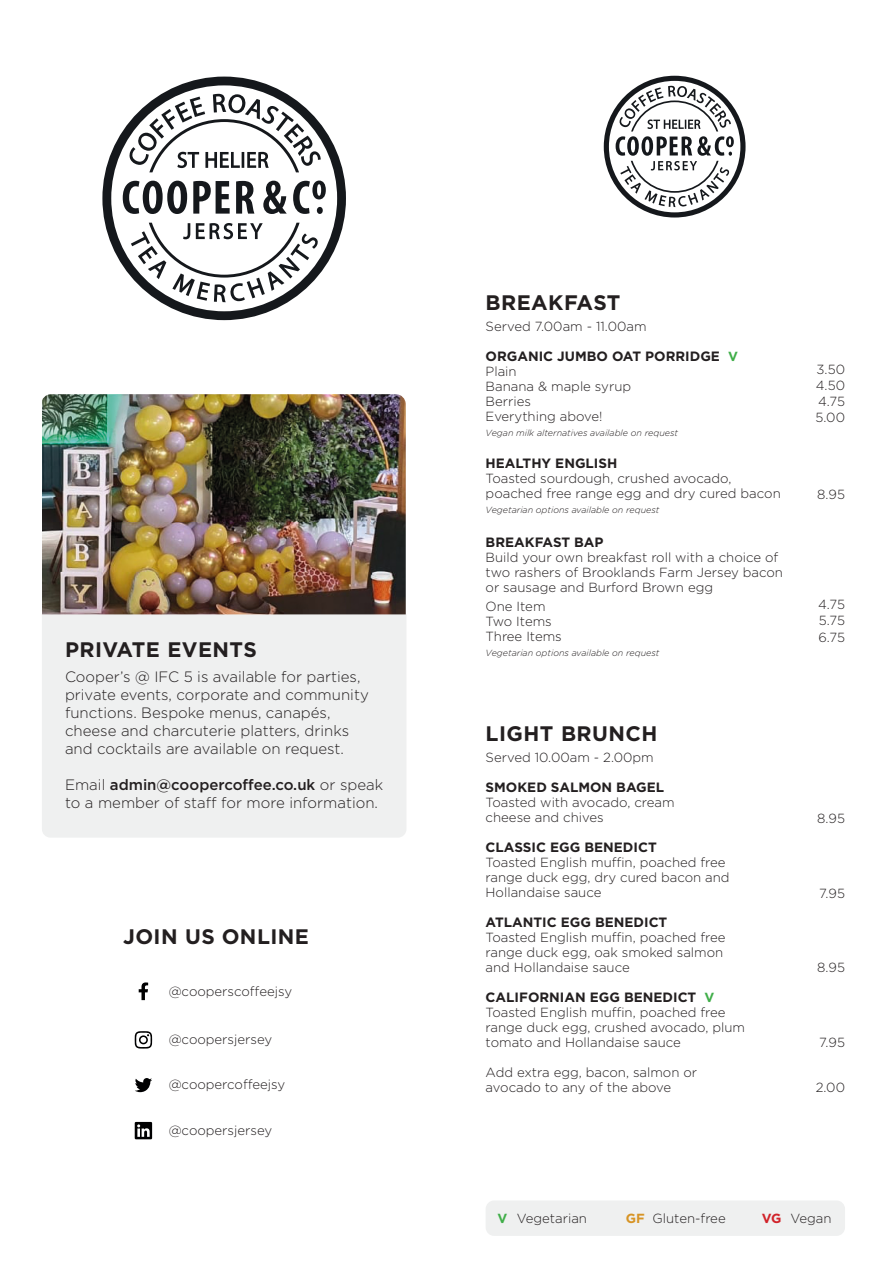
<style>
.page{position:relative;width:893px;height:1263px;background:#fff}
.page>*{position:absolute;margin:0;border:0;box-sizing:border-box;transform-origin:0 0}
.t1{font:700 21px "Gotham";letter-spacing:.02em;color:#231f20}
.t2{font:300 15px/18px "Gotham";color:#231f20}
.t3{font:700 13.5px "Gotham";color:#231f20}
.t4{font:300 13.2px/15px "Gotham";color:#231f20}
.t5{font:italic 300 9px "Gotham Rounded";color:#231f20}
.s1{font-weight:500}
.s2{font-size:13.2px;color:#40ae49}
.s3{font-weight:700;color:#40ae49}
.s4{font-weight:700;color:#d79425}
.s5{font-weight:700;color:#d1232a}
</style>
<div class="page">
<div style="left:486px;top:1200px;width:359px;height:36px;background:#eff0f0;border-radius:8px"></div>
<div style="left:604px;top:76px;width:141px;height:141px;background:#15181c;border-radius:50%"></div>
<svg style="left:609px;top:81px;width:131px;height:131px"></svg>
<div style="left:42px;top:614px;width:364px;height:224px;background:#eff0f0"></div>
<img style="left:43px;top:394px;width:363px;height:220px">
<div style="left:102px;top:77px;width:244px;height:243px;background:#15181c;border-radius:50%"></div>
<svg style="left:111px;top:85px;width:226px;height:226px;fill:#fff"></svg>
<svg style="left:139px;top:982px;width:9px;height:18px"></svg>
<svg style="left:135px;top:1031px;width:17px;height:17px"></svg>
<svg style="left:135px;top:1078px;width:17px;height:14px"></svg>
<svg style="left:135px;top:1122px;width:17px;height:17px"></svg>
<h1 class="t1" style="left:65px;top:640px;width:193px">PRIVATE EVENTS</h1>
<p class="t2" style="left:65px;top:669px;width:305px">Cooper’s @ IFC 5 is available for parties, private events, corporate and community functions. Bespoke menus, canapés, cheese and charcuterie platters, drinks and cocktails are available on request.</p>
<p class="t2" style="left:65px;top:777px;width:320px">Email <span class="s1">admin@coopercoffee.co.uk</span> or speak to a member of staff for more information.</p>
<h1 class="t1" style="left:123px;top:927px;width:187px">JOIN US ONLINE</h1>
<p class="t4" style="left:169px;top:984px;width:125px">@cooperscoffeejsy</p>
<p class="t4" style="left:169px;top:1033px;width:105px">@coopersjersey</p>
<p class="t4" style="left:169px;top:1078px;width:118px">@coopercoffeejsy</p>
<p class="t4" style="left:169px;top:1123px;width:105px">@coopersjersey</p>
<h1 class="t1" style="left:486px;top:293px;width:136px">BREAKFAST</h1>
<p class="t4" style="left:486px;top:319px;width:162px">Served 7.00am - 11.00am</p>
<p class="t3" style="left:486px;top:350px;width:254px">ORGANIC JUMBO OAT PORRIDGE <span class="s2">V</span></p>
<p class="t4" style="left:486px;top:365px;width:147px">Plain<br>Banana &amp; maple syrup<br>Berries<br>Everything above!</p>
<p class="t5" style="left:486px;top:429px;width:194px">Vegan milk alternatives available on request</p>
<p class="t3" style="left:486px;top:457px;width:133px">HEALTHY ENGLISH</p>
<p class="t4" style="left:486px;top:472px;width:297px">Toasted sourdough, crushed avocado, poached free range egg and dry cured bacon</p>
<p class="t5" style="left:486px;top:506px;width:175px">Vegetarian options available on request</p>
<p class="t3" style="left:486px;top:536px;width:120px">BREAKFAST BAP</p>
<p class="t4" style="left:486px;top:550px;width:299px">Build your own breakfast roll with a choice of two rashers of Brooklands Farm Jersey bacon or sausage and Burford Brown egg</p>
<p class="t4" style="left:486px;top:600px;width:78px">One Item<br>Two Items<br>Three Items</p>
<p class="t5" style="left:486px;top:649px;width:175px">Vegetarian options available on request</p>
<h1 class="t1" style="left:486px;top:724px;width:173px">LIGHT BRUNCH</h1>
<p class="t4" style="left:486px;top:750px;width:170px">Served 10.00am - 2.00pm</p>
<p class="t3" style="left:486px;top:781px;width:180px">SMOKED SALMON BAGEL</p>
<p class="t4" style="left:486px;top:796px;width:191px">Toasted with avocado, cream cheese and chives</p>
<p class="t3" style="left:486px;top:841px;width:173px">CLASSIC EGG BENEDICT</p>
<p class="t4" style="left:486px;top:856px;width:246px">Toasted English muffin, poached free range duck egg, dry cured bacon and<br>Hollandaise sauce</p>
<p class="t3" style="left:486px;top:916px;width:183px">ATLANTIC EGG BENEDICT</p>
<p class="t4" style="left:486px;top:931px;width:241px">Toasted English muffin, poached free range duck egg, oak smoked salmon and Hollandaise sauce</p>
<p class="t3" style="left:486px;top:991px;width:230px">CALIFORNIAN EGG BENEDICT <span class="s2">V</span></p>
<p class="t4" style="left:486px;top:1006px;width:261px">Toasted English muffin, poached free range duck egg, crushed avocado, plum tomato and Hollandaise sauce</p>
<p class="t4" style="left:486px;top:1066px;width:213px">Add extra egg, bacon, salmon or avocado to any of the above</p>
<p class="t4" style="left:815px;top:362px;width:31px;line-height:15.8px;text-align:justify">3.50<br>4.50<br>4.75<br>5.00</p>
<p class="t4" style="left:817px;top:487px;width:29px">8.95</p>
<p class="t4" style="left:818px;top:597px;width:28px;line-height:16.4px;text-align:justify">4.75<br>5.75<br>6.75</p>
<p class="t4" style="left:817px;top:811px;width:29px">8.95</p>
<p class="t4" style="left:819px;top:886px;width:27px">7.95</p>
<p class="t4" style="left:817px;top:961px;width:29px">8.95</p>
<p class="t4" style="left:819px;top:1036px;width:27px">7.95</p>
<p class="t4" style="left:816px;top:1081px;width:31px">2.00</p>
<p class="t4" style="left:498px;top:1211px;width:91px"><span class="s3">V</span> Vegetarian</p>
<p class="t4" style="left:626px;top:1211px;width:101px"><span class="s4">GF</span> Gluten-free</p>
<p class="t4" style="left:762px;top:1211px;width:71px"><span class="s5">VG</span> Vegan</p>
</div>
